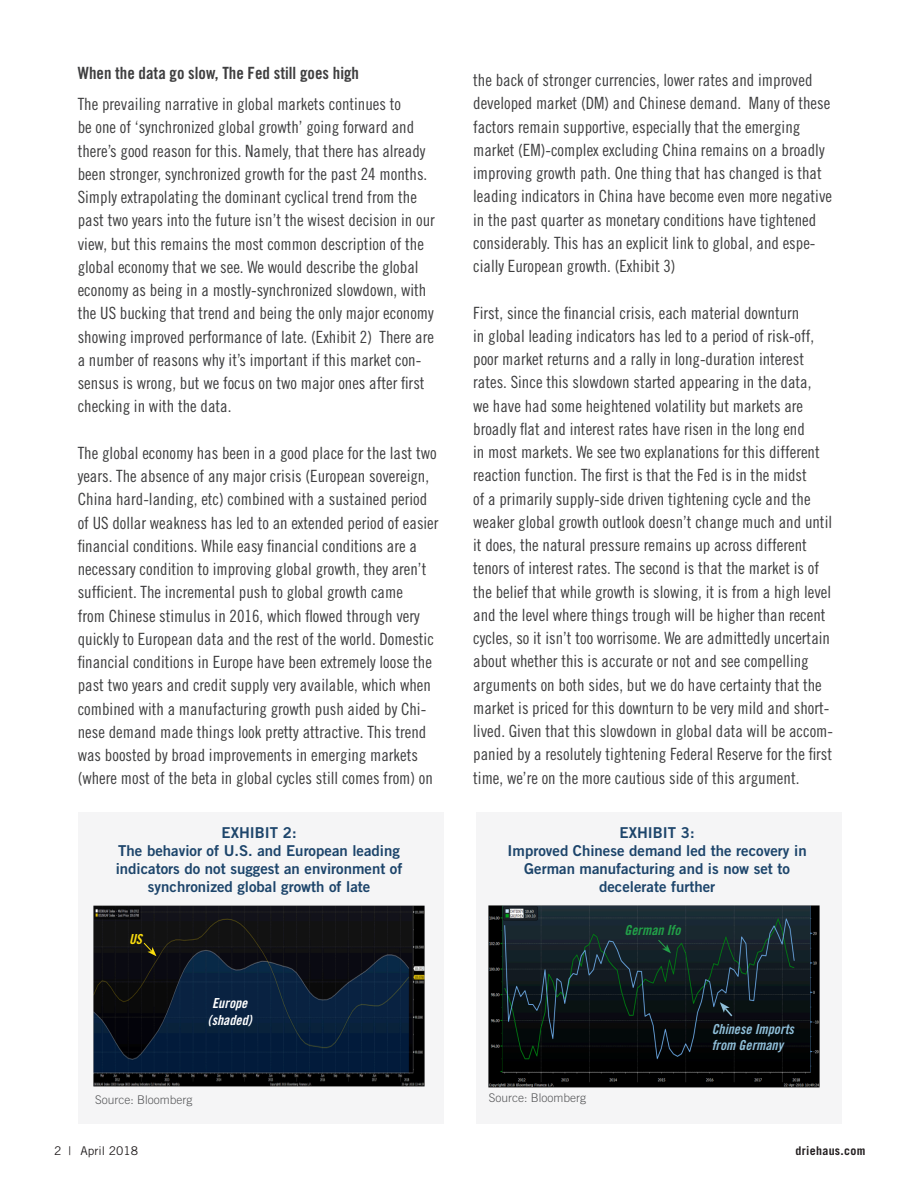
<style>
.page{position:relative;width:918px;height:1188px;background:#fff}
.page>*{position:absolute;margin:0;border:0;box-sizing:border-box;transform-origin:0 0}
.Bullets_Credit_Comme{font:16.8px/23.2px "Trade Gothic Cond Eighteen";color:#3e3e3f}
.Bullets_Credit_Comme-2{font:16.8px "Trade Gothic Bold Cond Twenty";color:#3e3e3f}
.t1{font:15px/18px "Trade Gothic Bold Two";color:#1d456b;text-align:center}
.Table_text{font:13.8px/16.6px "Trade Gothic Bold Cond Twenty Obl";color:#8fbfd9}
.Table_text-2{font:13.8px "Trade Gothic Bold Cond Twenty Obl";color:#fff}
.Table_text-3{font:13.8px "Trade Gothic Bold Cond Twenty Obl";color:#22a149}
.Table_text-4{font:13.8px "Trade Gothic Bold Cond Twenty Obl";color:#fadd0e}
.t2{font:300 12px "Trade Gothic";color:#57585a}
.t3{font:700 12px "Trade Gothic";letter-spacing:.025em;color:#231f20}
.t4{font:12px "Trade Gothic";color:#231f20}
</style>
<div class="page">
<div style="left:78px;top:812px;width:366px;height:312px;background:#f5f5f6"></div>
<img style="left:93px;top:905px;width:332px;height:182px">
<div style="left:476px;top:812px;width:366px;height:312px;background:#f5f5f6"></div>
<img style="left:488px;top:905px;width:332px;height:182px">
<svg style="left:143px;top:942px;width:13px;height:14px"></svg>
<svg style="left:657px;top:939px;width:14px;height:14px"></svg>
<svg style="left:720px;top:1002px;width:14px;height:16px"></svg>
<p class="Bullets_Credit_Comme-2" style="left:78px;top:62px;width:283px">When the data go slow, The Fed still goes high</p>
<p class="Bullets_Credit_Comme" style="left:78px;top:92px;width:359px">The prevailing narrative in global markets continues to<br>be one of ‘synchronized global growth’ going forward and there’s good reason for this. Namely, that there has already been stronger, synchronized growth for the past 24 months.<br>Simply extrapolating the dominant cyclical trend from the past two years into the future isn’t the wisest decision in our view, but this remains the most common description of the global economy that we see. We would describe the global economy as being in a mostly-synchronized slowdown, with the US bucking that trend and being the only major economy showing improved performance of late. (Exhibit 2) There are a number of reasons why it’s important if this market con&shy;sensus is wrong, but we focus on two major ones after first checking in with the data.</p>
<p class="Bullets_Credit_Comme" style="left:78px;top:441px;width:362px">The global economy has been in a good place for the last two years. The absence of any major crisis (European sovereign, China hard-landing, etc) combined with a sustained period of US dollar weakness has led to an extended period of easier financial conditions. While easy financial conditions are a necessary condition to improving global growth, they aren’t sufficient. The incremental push to global growth came<br>from Chinese stimulus in 2016, which flowed through very quickly to European data and the rest of the world. Domestic financial conditions in Europe have been extremely loose the past two years and credit supply very available, which when combined with a manufacturing growth push aided by Chi&shy;nese demand made things look pretty attractive. This trend was boosted by broad improvements in emerging markets (where most of the beta in global cycles still comes from) on</p>
<p class="t1" style="left:116px;top:823px;width:288px">EXHIBIT 2:<br>The behavior of U.S. and European leading indicators do not suggest an environment of synchronized global growth of late</p>
<p class="Table_text-4" style="left:129px;top:930px;width:15px">US</p>
<p class="Table_text-2" style="left:212px;top:995px;width:37px">Europe</p>
<p class="Table_text-2" style="left:208px;top:1011px;width:45px">(shaded)</p>
<p class="t2" style="left:95px;top:1092px;width:99px">Source: Bloomberg</p>
<p class="Bullets_Credit_Comme" style="left:473px;top:68px;width:360px">the back of stronger currencies, lower rates and improved developed market (DM) and Chinese demand. Many of these factors remain supportive, especially that the emerging market (EM)-complex excluding China remains on a broadly improving growth path. One thing that has changed is that leading indicators in China have become even more negative in the past quarter as monetary conditions have tightened considerably. This has an explicit link to global, and espe&shy;cially European growth. (Exhibit 3)</p>
<p class="Bullets_Credit_Comme" style="left:473px;top:301px;width:361px">First, since the financial crisis, each material downturn<br>in global leading indicators has led to a period of risk-off, poor market returns and a rally in long-duration interest rates. Since this slowdown started appearing in the data,<br>we have had some heightened volatility but markets are broadly flat and interest rates have risen in the long end<br>in most markets. We see two explanations for this different reaction function. The first is that the Fed is in the midst<br>of a primarily supply-side driven tightening cycle and the weaker global growth outlook doesn’t change much and until it does, the natural pressure remains up across different tenors of interest rates. The second is that the market is of the belief that while growth is slowing, it is from a high level and the level where things trough will be higher than recent cycles, so it isn’t too worrisome. We are admittedly uncertain about whether this is accurate or not and see compelling arguments on both sides, but we do have certainty that the market is priced for this downturn to be very mild and short&shy;lived. Given that this slowdown in global data will be accom&shy;panied by a resolutely tightening Federal Reserve for the first time, we’re on the more cautious side of this argument.</p>
<p class="t1" style="left:508px;top:823px;width:301px">EXHIBIT 3:<br>Improved Chinese demand led the recovery in<br>German manufacturing and is now set to decelerate further</p>
<p class="t2" style="left:489px;top:1091px;width:99px">Source: Bloomberg</p>
<p class="Table_text-3" style="left:625px;top:922px;width:58px">German Ifo</p>
<p class="Table_text" style="left:712px;top:1021px;width:84px">Chinese Imports from Germany</p>
<p class="t4" style="left:54px;top:1143px;width:86px">2 | April 2018</p>
<p class="t3" style="left:796px;top:1143px;width:71px">driehaus.com</p>
</div>
